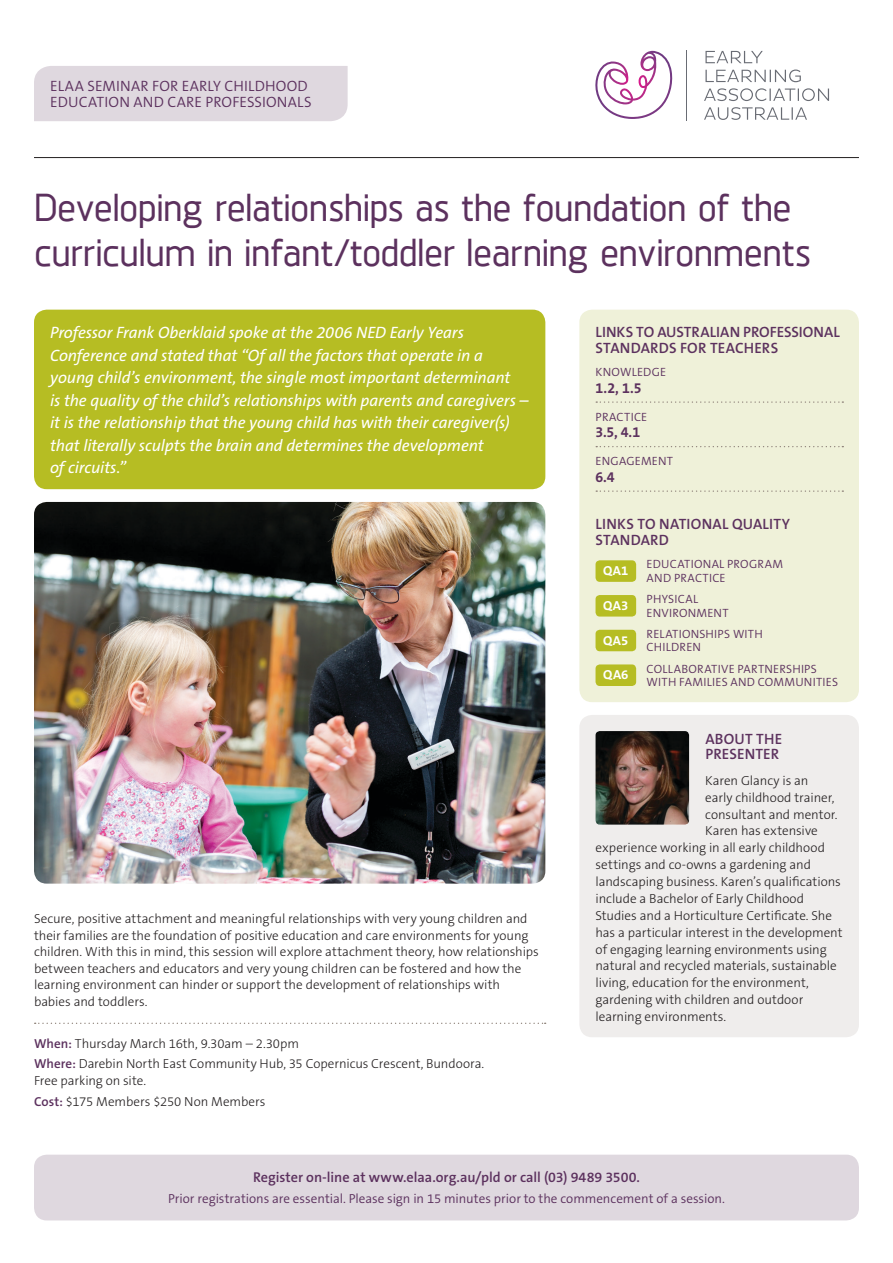
<style>
.page{position:relative;width:893px;height:1263px;background:#fff}
.page>*{position:absolute;margin:0;border:0;box-sizing:border-box;transform-origin:0 0}
.t1{font:500 39px/45px "Juhl";letter-spacing:-.015em;color:#5c315e}
.t2{font:italic 16.5px/22.5px "The Sans B W5 Plain";letter-spacing:-.01em;color:#fff}
.t3{font:600 15px/15.8px "The Sans B W6";letter-spacing:.01em;color:#5c315e}
.t4{font:300 15px/16.5px "The Sans B W4";letter-spacing:.015em;color:#5c315e}
.t5{font:600 14.25px "The Sans B W6";color:#5c315e}
.t6{font:700 14.25px "The Sans B W7";color:#5c315e}
.Copy{font:300 13.2px/16.5px "The Sans B W3";letter-spacing:-.005em;color:#231f20}
.t7{font:300 13.2px "The Sans B W4";color:#5c315e}
.t8{font:700 13.2px "The Sans B W7";letter-spacing:.03em;color:#fff}
.t9{font:300 12px/13.5px "The Sans B W4";letter-spacing:.02em;color:#5c315e}
.s1{font-family:"The Sans B W6";font-weight:600;color:#5c315e}
</style>
<div class="page">
<svg style="left:704px;top:51px;width:125px;height:69px"></svg>
<svg style="left:595px;top:51px;width:78px;height:68px"></svg>
<hr style="left:686px;top:50px;width:1px;height:70px;background:#696c74">
<hr style="left:34px;top:157px;width:825px;height:1px;background:#231f20">
<div style="left:34px;top:66px;width:314px;height:55px;background:#dfd8df"></div>
<div style="left:34px;top:1155px;width:825px;height:65px;background:#dfd8df;border-radius:13px"></div>
<img style="left:34px;top:502px;width:511px;height:382px">
<div style="left:34px;top:310px;width:511px;height:179px;background:#b6bd23;border-radius:13px"></div>
<svg style="left:35px;top:1023px;width:511px;height:1px"></svg>
<div style="left:579px;top:715px;width:280px;height:322px;background:#efedec;border-radius:13px"></div>
<img style="left:595px;top:731px;width:94px;height:94px">
<div style="left:579px;top:310px;width:280px;height:392px;background:#eff1d9;border-radius:13px"></div>
<svg style="left:596px;top:401px;width:247px;height:2px"></svg>
<svg style="left:596px;top:446px;width:247px;height:1px"></svg>
<svg style="left:596px;top:490px;width:247px;height:2px"></svg>
<div style="left:595px;top:560px;width:41px;height:22px;background:#b6bd23;border-radius:4px"></div>
<div style="left:595px;top:595px;width:41px;height:21px;background:#b6bd23;border-radius:4px"></div>
<div style="left:595px;top:630px;width:41px;height:21px;background:#b6bd23;border-radius:4px"></div>
<div style="left:595px;top:664px;width:41px;height:22px;background:#b6bd23;border-radius:4px"></div>
<p class="t4" style="left:50px;top:78px;width:263px">ELAA SEMINAR FOR EARLY CHILDHOOD<br>EDUCATION AND CARE PROFESSIONALS</p>
<p class="t1" style="left:34px;top:184px;width:779px">Developing relationships as the foundation of the curriculum in infant/toddler learning environments</p>
<p class="t2" style="left:50px;top:322px;width:480px">Professor Frank Oberklaid spoke at the 2006 NED Early Years Conference and stated that “Of all the factors that operate in a young child’s environment, the single most important determinant<br>is the quality of the child’s relationships with parents and caregivers – it is the relationship that the young child has with their caregiver(s) that literally sculpts the brain and determines the development<br>of circuits.”</p>
<p class="Copy" style="left:34px;top:910px;width:506px">Secure, positive attachment and meaningful relationships with very young children and their families are the foundation of positive education and care environments for young children. With this in mind, this session will explore attachment theory, how relationships between teachers and educators and very young children can be fostered and how the learning environment can hinder or support the development of relationships with babies and toddlers.</p>
<p class="Copy" style="left:34px;top:1035px;width:267px"><span class="s1">When:</span> Thursday March 16th, 9.30am – 2.30pm</p>
<p class="Copy" style="left:34px;top:1056px;width:452px"><span class="s1">Where:</span> Darebin North East Community Hub, 35 Copernicus Crescent, Bundoora.<br>Free parking on site.</p>
<p class="Copy" style="left:34px;top:1093px;width:233px"><span class="s1">Cost:</span> $175 Members $250 Non Members</p>
<p class="t3" style="left:596px;top:324px;width:246px">LINKS TO AUSTRALIAN PROFESSIONAL<br>STANDARDS FOR TEACHERS</p>
<p class="t9" style="left:596px;top:365px;width:72px">KNOWLEDGE</p>
<p class="t6" style="left:595px;top:379px;width:48px">1.2, 1.5</p>
<p class="t9" style="left:596px;top:410px;width:53px">PRACTICE</p>
<p class="t6" style="left:595px;top:423px;width:46px">3.5, 4.1</p>
<p class="t9" style="left:596px;top:454px;width:79px">ENGAGEMENT</p>
<p class="t6" style="left:595px;top:468px;width:21px">6.4</p>
<p class="t3" style="left:596px;top:516px;width:196px">LINKS TO NATIONAL QUALITY<br>STANDARD</p>
<p class="t8" style="left:603px;top:562px;width:27px">QA1</p>
<p class="t9" style="left:647px;top:558px;width:138px">EDUCATIONAL PROGRAM<br>AND PRACTICE</p>
<p class="t8" style="left:603px;top:597px;width:27px">QA3</p>
<p class="t9" style="left:647px;top:592px;width:83px">PHYSICAL<br>ENVIRONMENT</p>
<p class="t8" style="left:603px;top:632px;width:27px">QA5</p>
<p class="t9" style="left:647px;top:627px;width:118px">RELATIONSHIPS WITH<br>CHILDREN</p>
<p class="t8" style="left:603px;top:666px;width:27px">QA6</p>
<p class="t9" style="left:647px;top:662px;width:193px">COLLABORATIVE PARTNERSHIPS<br>WITH FAMILIES AND COMMUNITIES</p>
<p class="t3" style="left:705px;top:731px;width:78px">ABOUT THE<br>PRESENTER</p>
<p class="Copy" style="left:705px;top:772px;width:105px">Karen Glancy is an</p>
<p class="Copy" style="left:705px;top:789px;width:131px">early childhood trainer,</p>
<p class="Copy" style="left:705px;top:806px;width:134px">consultant and mentor.</p>
<p class="Copy" style="left:705px;top:823px;width:114px">Karen has extensive</p>
<p class="Copy" style="left:595px;top:840px;width:231px">experience working in all early childhood</p>
<p class="Copy" style="left:595px;top:856px;width:217px">settings and co-owns a gardening and</p>
<p class="Copy" style="left:595px;top:873px;width:247px">landscaping business. Karen’s qualifications</p>
<p class="Copy" style="left:595px;top:890px;width:210px">include a Bachelor of Early Childhood</p>
<p class="Copy" style="left:595px;top:907px;width:238px">Studies and a Horticulture Certificate. She</p>
<p class="Copy" style="left:595px;top:924px;width:249px">has a particular interest in the development</p>
<p class="Copy" style="left:595px;top:941px;width:233px">of engaging learning environments using</p>
<p class="Copy" style="left:595px;top:958px;width:243px">natural and recycled materials, sustainable</p>
<p class="Copy" style="left:595px;top:975px;width:215px">living, education for the environment,</p>
<p class="Copy" style="left:595px;top:991px;width:209px">gardening with children and outdoor</p>
<p class="Copy" style="left:595px;top:1008px;width:132px">learning environments.</p>
<p class="t5" style="left:253px;top:1168px;width:388px">Register on-line at www.elaa.org.au/pld or call (03) 9489 3500.</p>
<p class="t7" style="left:168px;top:1190px;width:558px">Prior registrations are essential. Please sign in 15 minutes prior to the commencement of a session.</p>
</div>
